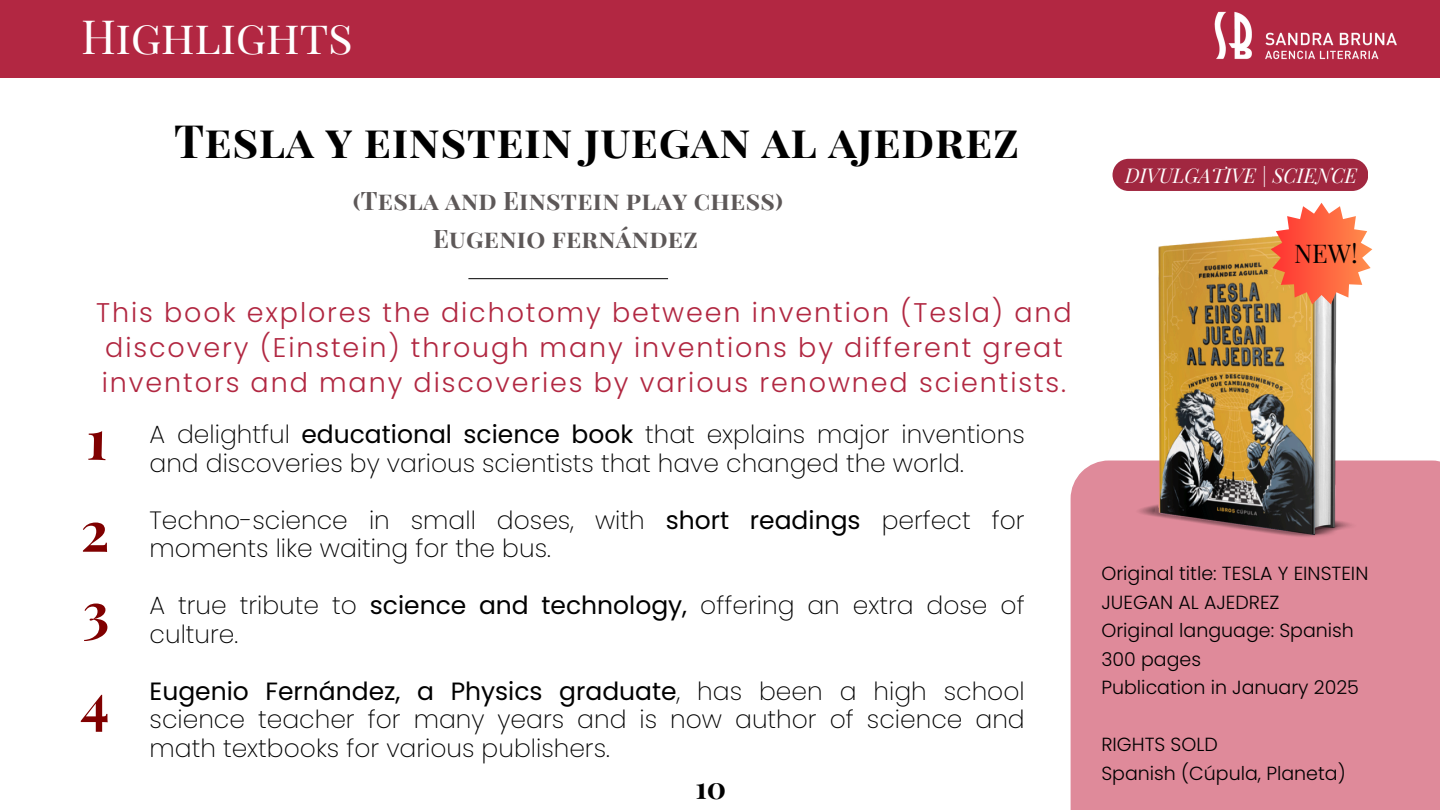
<style>
.page{position:relative;width:1440px;height:810px;background:#fff}
.page>*{position:absolute;margin:0;border:0;box-sizing:border-box;transform-origin:0 0}
.t1{font:700 55px "Playfair Display SC";color:#800000}
.t2{font:46.2px "Playfair Display SC";letter-spacing:-.01em;color:#fff}
.t3{font:700 45px "Playfair Display SC";letter-spacing:.01em;color:#000}
.t4{font:700 30px "Playfair Display";color:#000}
.t5{font:300 27px/35.2px "Poppins";letter-spacing:.07em;color:#b12741}
.t6{font:25.7px "Playfair Display";color:#000}
.t7{font:200 25px/28.5px "Poppins";color:#000}
.t8{font:700 25px "Playfair Display SC";letter-spacing:.01em;color:#5d5858}
.t9{font:italic 20px "Playfair Display SC";color:#fff}
.t10{font:300 19px/28.5px "Poppins";color:#000}
.s1{font-weight:400}
</style>
<div class="page">
<div style="left:0;top:0;width:1440px;height:77px;background:#b22742"></div>
<hr style="left:468px;top:278px;width:200px;height:1px;background:#000">
<img style="left:1174px;top:11px;width:266px;height:67px">
<div style="left:1071px;top:461px;width:369px;height:349px;background:#df8a9a"></div>
<div style="left:1113px;top:159px;width:255px;height:32px;background:#a12740;border-radius:16px"></div>
<img style="left:1133px;top:236px;width:230px;height:301px">
<svg style="left:1271px;top:203px;width:101px;height:101px"></svg>
<h2 class="t2" style="left:81px;top:4px;width:273px">Highlights</h2>
<p class="t3" style="left:174px;top:109px;width:846px">Tesla y einstein juegan al ajedrez</p>
<h5 class="t8" style="left:353px;top:183px;width:432px">(Tesla and Einstein play chess)</h5>
<p class="t8" style="left:433px;top:221px;width:266px">Eugenio fernández</p>
<h1 class="t5" style="left:96px;top:295px;width:977px">This book explores the dichotomy between invention (Tesla) and discovery (Einstein) through many inventions by different great inventors and many discoveries by various renowned scientists.</h1>
<p class="t1" style="left:81px;top:492px;width:30px">2</p>
<p class="t1" style="left:83px;top:573px;width:28px">3</p>
<p class="t1" style="left:80px;top:665px;width:31px">4</p>
<h5 class="t7" style="left:150px;top:420px;width:877px">A delightful <span class="s1">educational science book</span> that explains major inventions and discoveries by various scientists that have changed the world.</h5>
<h5 class="t7" style="left:150px;top:506px;width:877px">Techno-science in small doses, with <span class="s1">short readings</span> perfect for moments like waiting for the bus.</h5>
<h5 class="t7" style="left:150px;top:591px;width:877px">A true tribute to <span class="s1">science and technology,</span> offering an extra dose of culture.</h5>
<p class="t7" style="left:150px;top:677px;width:877px;text-align:justify"><span class="s1">Eugenio Fernández, a Physics graduate</span>, has been a high school science teacher for many years and is now author of science and math textbooks for various publishers.</p>
<p class="t4" style="left:695px;top:767px;width:32px">10</p>
<p class="t9" style="left:1125px;top:162px;width:233px">DIVULGATIVE | SCIENCE</p>
<p class="t6" style="left:1294px;top:236px;width:65px">NEW!</p>
<h6 class="t10" style="left:1101px;top:559px;width:268px">Original title: TESLA Y EINSTEIN<br>JUEGAN AL AJEDREZ</h6>
<h4 class="t10" style="left:1101px;top:616px;width:254px">Original language: Spanish</h4>
<h3 class="t10" style="left:1101px;top:645px;width:101px">300 pages</h3>
<p class="t10" style="left:1101px;top:673px;width:259px">Publication in January 2025</p>
<h4 class="t10" style="left:1101px;top:730px;width:118px">RIGHTS SOLD</h4>
<p class="t10" style="left:1101px;top:759px;width:246px">Spanish (Cúpula, Planeta)</p>
</div>
